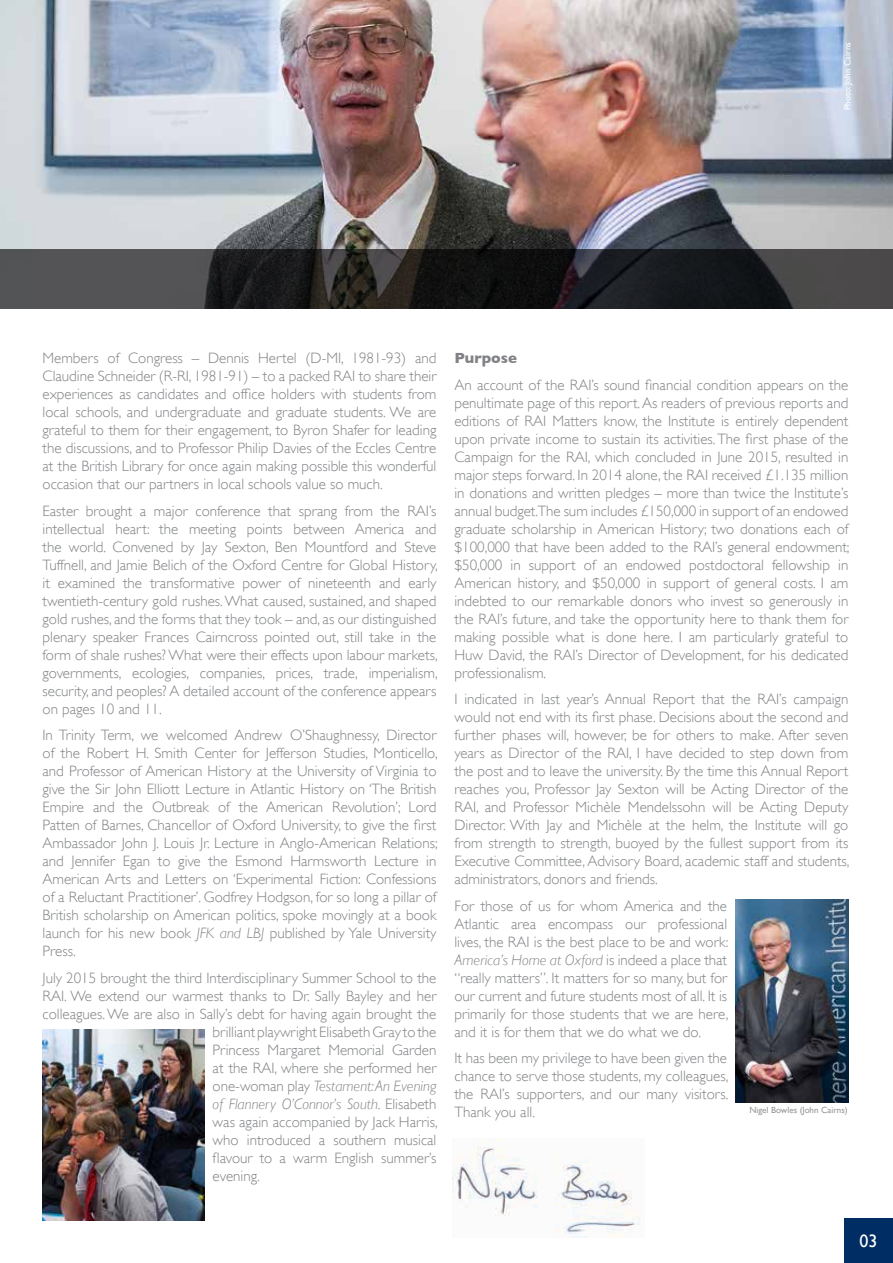
<style>
.page{position:relative;width:893px;height:1263px;background:#fff}
.page>*{position:absolute;margin:0;border:0;box-sizing:border-box;transform-origin:0 0}
.t1{font:18px "Gill Sans";color:#fff}
.t2{font:300 15px/18px "Gill Sans";color:#808285;text-align:justify}
.t3{font:italic 300 15px "Gill Sans";color:#808285}
.t4{font:700 15px "Gill Sans";color:#808285}
.t5{font:9px "Gill Sans";color:#949698}
.t6{font:9px "Gill Sans";color:#fff}
.s1{font-style:italic}
.s2{font-style:normal}
</style>
<div class="page">
<img style="left:0;top:0;width:893px;height:249px">
<svg style="left:0;top:249px;width:893px;height:59px;background:#2e2e2f"></svg>
<div style="left:844px;top:1218px;width:49px;height:45px;background:#002d63"></div>
<img style="left:453px;top:1139px;width:188px;height:98px">
<img style="left:43px;top:1029px;width:161px;height:191px">
<img style="left:736px;top:899px;width:112px;height:203px">
<p class="t6" style="left:842px;top:110px;width:69px;rotate:-90deg">Photo: John Cairns</p>
<p class="t2" style="left:43px;top:349px;width:395px">Members of Congress – Dennis Hertel (D-MI, 1981-93) and Claudine Schneider (R-RI, 1981-91) – to a packed RAI to share their experiences as candidates and office holders with students from local schools, and undergraduate and graduate students. We are grateful to them for their engagement, to Byron Shafer for leading the discussions, and to Professor Philip Davies of the Eccles Centre at the British Library for once again making possible this wonderful occasion that our partners in local schools value so much.</p>
<p class="t2" style="left:43px;top:501px;width:397px">Easter brought a major conference that sprang from the RAI’s intellectual heart: the meeting points between America and the world. Convened by Jay Sexton, Ben Mountford and Steve Tuffnell, and Jamie Belich of the Oxford Centre for Global History, it examined the transformative power of nineteenth and early twentieth-century gold rushes. What caused, sustained, and shaped gold rushes, and the forms that they took – and, as our distinguished plenary speaker Frances Cairncross pointed out, still take in the form of shale rushes? What were their effects upon labour markets, governments, ecologies, companies, prices, trade, imperialism, security, and peoples? A detailed account of the conference appears on pages 10 and 11.</p>
<p class="t2" style="left:43px;top:726px;width:397px">In Trinity Term, we welcomed Andrew O’Shaughnessy, Director of the Robert H. Smith Center for Jefferson Studies, Monticello, and Professor of American History at the University of Virginia to give the Sir John Elliott Lecture in Atlantic History on ‘The British Empire and the Outbreak of the American Revolution’; Lord Patten of Barnes, Chancellor of Oxford University, to give the first Ambassador John J. Louis Jr. Lecture in Anglo-American Relations; and Jennifer Egan to give the Esmond Harmsworth Lecture in American Arts and Letters on ‘Experimental Fiction: Confessions of a Reluctant Practitioner’. Godfrey Hodgson, for so long a pillar of British scholarship on American politics, spoke movingly at a book launch for his new book <span class="s1">JFK and LBJ</span> published by Yale University Press.</p>
<p class="t2" style="left:43px;top:968px;width:395px">July 2015 brought the third Interdisciplinary Summer School to the</p>
<p class="t2" style="left:43px;top:986px;width:395px">RAI. We extend our warmest thanks to Dr. Sally Bayley and her</p>
<p class="t2" style="left:43px;top:1004px;width:395px">colleagues. We are also in Sally’s debt for having again brought the</p>
<p class="t2" style="left:213px;top:1022px;width:225px">brilliant playwright Elisabeth Gray to the</p>
<p class="t2" style="left:213px;top:1040px;width:225px">Princess Margaret Memorial Garden</p>
<p class="t2" style="left:213px;top:1058px;width:225px">at the RAI, where she performed her</p>
<p class="t3" style="left:213px;top:1077px;width:225px"><span class="s2">one-woman play</span> Testament: An Evening</p>
<p class="t3" style="left:213px;top:1095px;width:225px">of Flannery O’Connor’s South<span class="s2">. Elisabeth</span></p>
<p class="t2" style="left:213px;top:1112px;width:227px">was again accompanied by Jack Harris,</p>
<p class="t2" style="left:213px;top:1130px;width:225px">who introduced a southern musical</p>
<p class="t2" style="left:213px;top:1148px;width:225px">flavour to a warm English summer’s</p>
<p class="t2" style="left:213px;top:1166px;width:49px">evening.</p>
<p class="t4" style="left:454px;top:349px;width:64px">Purpose</p>
<p class="t2" style="left:454px;top:375px;width:397px">An account of the RAI’s sound financial condition appears on the penultimate page of this report. As readers of previous reports and editions of RAI Matters know, the Institute is entirely dependent upon private income to sustain its activities.The first phase of the Campaign for the RAI, which concluded in June 2015, resulted in major steps forward. In 2014 alone, the RAI received £1.135 million in donations and written pledges – more than twice the Institute’s annual budget.The sum includes £150,000 in support of an endowed graduate scholarship in American History; two donations each of $100,000 that have been added to the RAI’s general endowment; $50,000 in support of an endowed postdoctoral fellowship in American history, and $50,000 in support of general costs. I am indebted to our remarkable donors who invest so generously in the RAI’s future, and take the opportunity here to thank them for making possible what is done here. I am particularly grateful to Huw David, the RAI’s Director of Development, for his dedicated professionalism.</p>
<p class="t2" style="left:454px;top:690px;width:397px">I indicated in last year’s Annual Report that the RAI’s campaign would not end with its first phase. Decisions about the second and further phases will, however, be for others to make. After seven years as Director of the RAI, I have decided to step down from the post and to leave the university. By the time this Annual Report reaches you, Professor Jay Sexton will be Acting Director of the RAI, and Professor Michèle Mendelssohn will be Acting Deputy Director. With Jay and Michèle at the helm, the Institute will go from strength to strength, buoyed by the fullest support from its Executive Committee, Advisory Board, academic staff and students, administrators, donors and friends.</p>
<p class="t2" style="left:454px;top:896px;width:275px">For those of us for whom America and the Atlantic area encompass our professional lives, the RAI is the best place to be and work:<br><span class="s1">America’s Home at Oxford</span> is indeed a place that “really matters”. It matters for so many, but for our current and future students most of all. It is primarily for those students that we are here, and it is for them that we do what we do.</p>
<p class="t2" style="left:454px;top:1049px;width:275px">It has been my privilege to have been given the chance to serve those students, my colleagues, the RAI’s supporters, and our many visitors.<br>Thank you all.</p>
<p class="t5" style="left:749px;top:1104px;width:100px">Nigel Bowles (John Cairns)</p>
<p class="t1" style="left:859px;top:1230px;width:19px">03</p>
</div>
